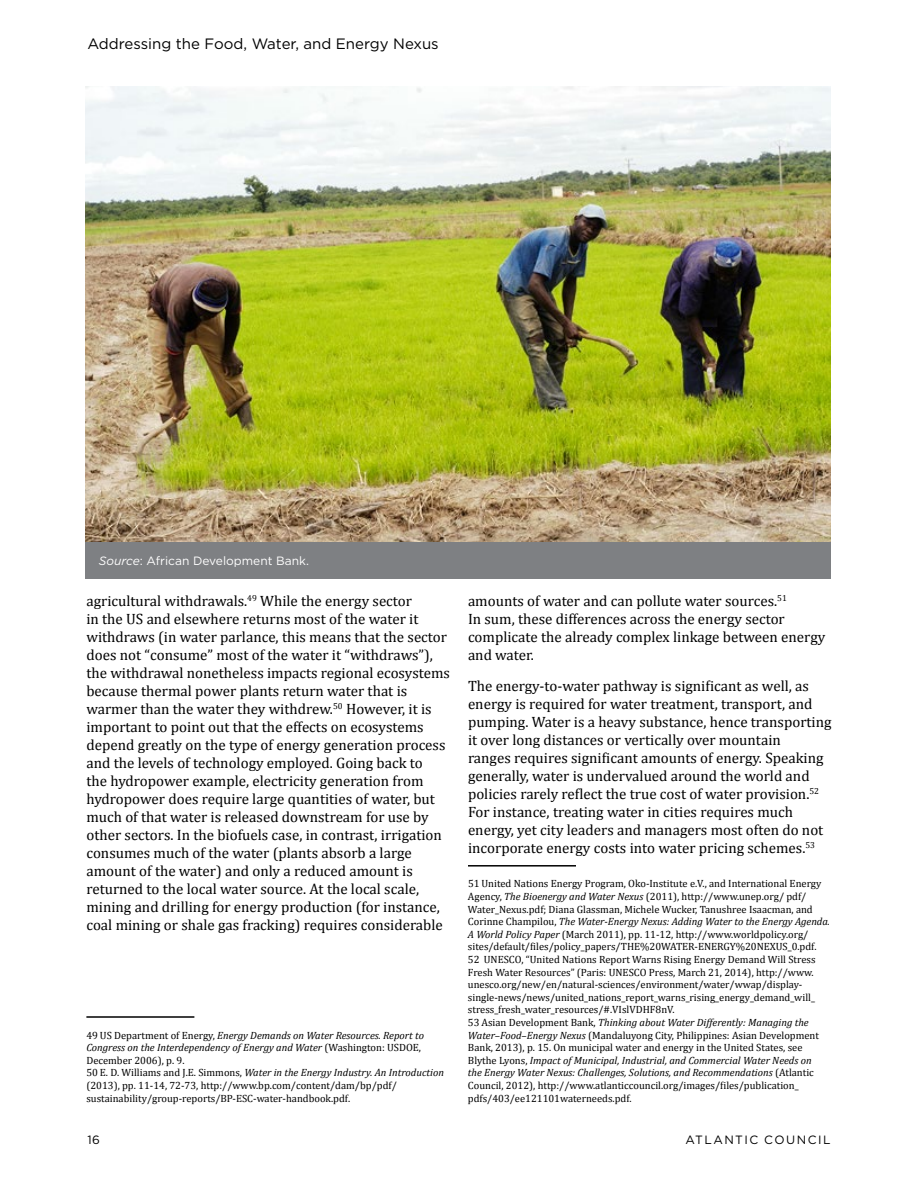
<style>
.page{position:relative;width:918px;height:1188px;background:#fff}
.page>*{position:absolute;margin:0;border:0;box-sizing:border-box;transform-origin:0 0}
.t1{font:15px/18px "Cambria";color:#000}
.t2{font:15px "Gotham";color:#000}
.t3{font:12px "Gotham";color:#fff}
.t4{font:12px "Gotham";letter-spacing:.12em;color:#000}
.t5{font:10.5px/12.6px "Cambria";color:#000}
.s1{font-style:italic}
</style>
<div class="page">
<hr style="left:86px;top:1016px;width:108px;height:2px;background:#000">
<hr style="left:468px;top:865px;width:108px;height:2px;background:#000">
<img style="left:85px;top:86px;width:746px;height:456px">
<div style="left:85px;top:542px;width:746px;height:36px;background:#7e8083"></div>
<p class="t2" style="left:87px;top:34px;width:353px">Addressing the Food, Water, and Energy Nexus</p>
<p class="t3" style="left:99px;top:553px;width:212px"><span class="s1">Source</span>: African Development Bank.</p>
<p class="t1" style="left:86px;top:591px;width:365px">agricultural withdrawals.<sup>49</sup> While the energy sector<br>in the US and elsewhere returns most of the water it withdraws (in water parlance, this means that the sector does not “consume” most of the water it “withdraws”), the withdrawal nonetheless impacts regional ecosystems because thermal power plants return water that is warmer than the water they withdrew.<sup>50</sup> However, it is important to point out that the effects on ecosystems depend greatly on the type of energy generation process and the levels of technology employed. Going back to<br>the hydropower example, electricity generation from hydropower does require large quantities of water, but much of that water is released downstream for use by other sectors. In the biofuels case, in contrast, irrigation consumes much of the water (plants absorb a large amount of the water) and only a reduced amount is returned to the local water source. At the local scale, mining and drilling for energy production (for instance, coal mining or shale gas fracking) requires considerable</p>
<p class="t5" style="left:86px;top:1029px;width:359px">49 US Department of Energy, <span class="s1">Energy Demands on Water Resources. Report to Congress on the Interdependency of Energy and Water</span> (Washington: USDOE, December 2006), p. 9.<br>50 E. D. Williams and J.E. Simmons, <span class="s1">Water in the Energy Industry. An Introduction </span>(2013), pp. 11-14, 72-73, http://www.bp.com/content/dam/bp/pdf/ sustainability/group-reports/BP-ESC-water-handbook.pdf.</p>
<p class="t1" style="left:468px;top:591px;width:359px">amounts of water and can pollute water sources.<sup>51<br></sup>In sum, these differences across the energy sector complicate the already complex linkage between energy and water.</p>
<p class="t1" style="left:468px;top:677px;width:365px">The energy-to-water pathway is significant as well, as energy is required for water treatment, transport, and pumping. Water is a heavy substance, hence transporting it over long distances or vertically over mountain<br>ranges requires significant amounts of energy. Speaking generally, water is undervalued around the world and policies rarely reflect the true cost of water provision.<sup>52<br></sup>For instance, treating water in cities requires much energy, yet city leaders and managers most often do not incorporate energy costs into water pricing schemes.<sup>53</sup></p>
<p class="t5" style="left:468px;top:877px;width:364px">51 United Nations Energy Program, Oko-Institute e.V., and International Energy Agency, <span class="s1">The Bioenergy and Water Nexus</span> (2011), http://www.unep.org/ pdf/ Water_Nexus.pdf; Diana Glassman, Michele Wucker, Tanushree Isaacman, and Corinne Champilou, <span class="s1">The Water-Energy Nexus: Adding Water to the Energy Agenda.<br>A World Policy Paper</span> (March 2011), pp. 11-12, http://www.worldpolicy.org/ sites/default/files/policy_papers/THE%20WATER-ENERGY%20NEXUS_0.pdf.<br>52 UNESCO, “United Nations Report Warns Rising Energy Demand Will Stress Fresh Water Resources” (Paris: UNESCO Press, March 21, 2014), http://www. unesco.org/new/en/natural-sciences/environment/water/wwap/display&shy;single-news/news/united_nations_report_warns_rising_energy_demand_will_ stress_fresh_water_resources/#.VIslVDHF8nV.<br>53 Asian Development Bank, <span class="s1">Thinking about Water Differently: Managing the Water–Food–Energy Nexus</span> (Mandaluyong City, Philippines: Asian Development Bank, 2013), p. 15. On municipal water and energy in the United States, see Blythe Lyons, <span class="s1">Impact of Municipal, Industrial, and Commercial Water Needs on<br>the Energy Water Nexus: Challenges, Solutions, and Recommendations</span> (Atlantic Council, 2012), http://www.atlanticcouncil.org/images/files/publication_ pdfs/403/ee121101waterneeds.pdf.</p>
<p class="t4" style="left:87px;top:1132px;width:14px">16</p>
<p class="t4" style="left:685px;top:1132px;width:147px">ATLANTIC COUNCIL</p>
</div>
